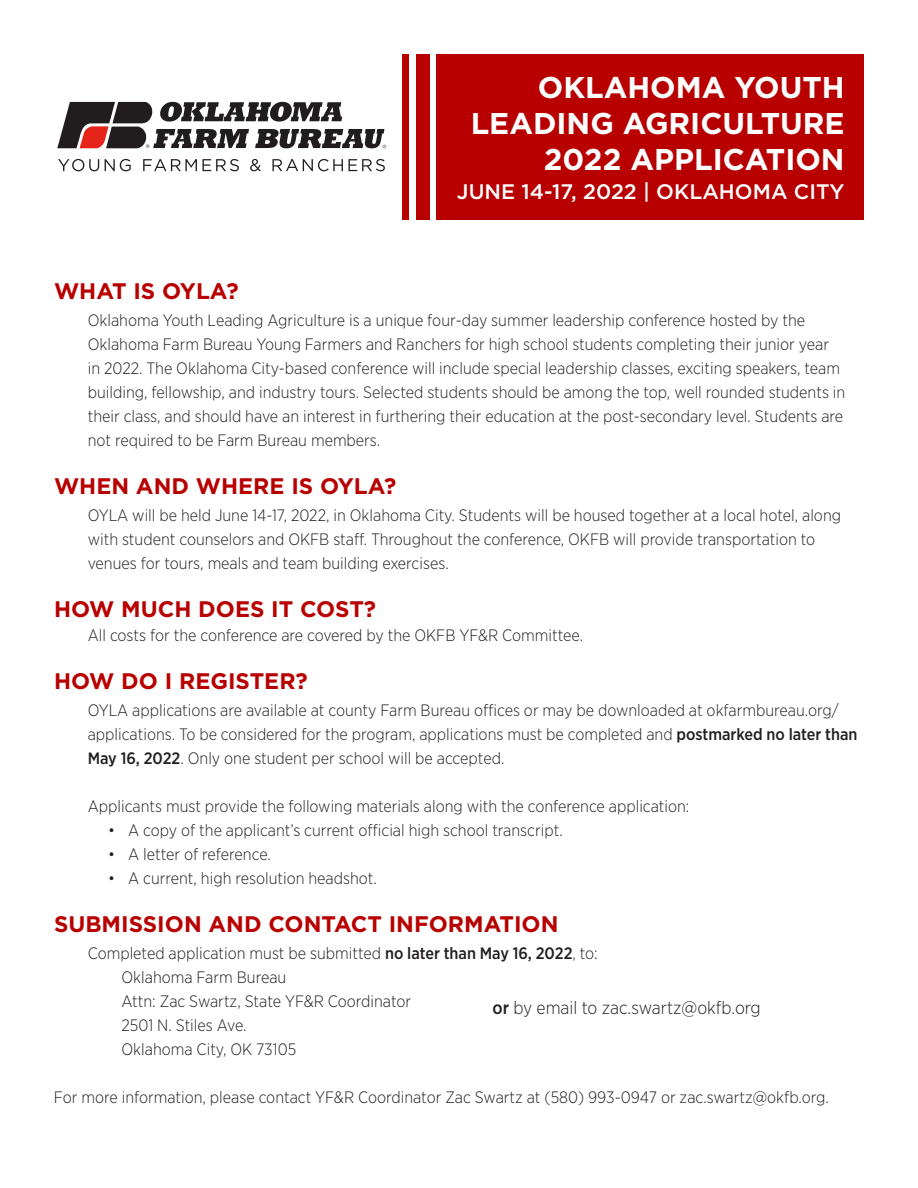
<style>
.page{position:relative;width:918px;height:1188px;background:#fff}
.page>*{position:absolute;margin:0;border:0;box-sizing:border-box;transform-origin:0 0}
.t1{font:700 30px/36px "Gotham";color:#fff;text-align:right}
.t2{font:700 22.5px "Gotham";color:#b80000}
.t3{font:500 21px "Gotham";color:#fff}
.t4{font:300 18px "Gotham Narrow";color:#231f20}
.t5{font:300 16.5px/24px "Gotham Narrow";color:#231f20}
.s1{font-weight:500}
</style>
<div class="page">
<div style="left:437px;top:54px;width:427px;height:165px;background:#b80000"></div>
<div style="left:416px;top:54px;width:13px;height:165px;background:#b80000"></div>
<div style="left:402px;top:54px;width:7px;height:165px;background:#b80000"></div>
<svg style="left:57px;top:102px;width:329px;height:46px"></svg>
<svg style="left:58px;top:159px;width:327px;height:12px"></svg>
<p class="t1" style="left:471px;top:69px;width:375px">OKLAHOMA YOUTH<br>LEADING AGRICULTURE</p>
<p class="t1" style="left:544px;top:141px;width:302px">2022 APPLICATION</p>
<p class="t3" style="left:457px;top:178px;width:389px">JUNE 14-17, 2022 | OKLAHOMA CITY</p>
<p class="t2" style="left:54px;top:276px;width:186px">WHAT IS OYLA?</p>
<p class="t5" style="left:88px;top:308px;width:759px">Oklahoma Youth Leading Agriculture is a unique four-day summer leadership conference hosted by the Oklahoma Farm Bureau Young Farmers and Ranchers for high school students completing their junior year in 2022. The Oklahoma City-based conference will include special leadership classes, exciting speakers, team building, fellowship, and industry tours. Selected students should be among the top, well rounded students in their class, and should have an interest in furthering their education at the post-secondary level. Students are not required to be Farm Bureau members.</p>
<p class="t2" style="left:54px;top:471px;width:344px">WHEN AND WHERE IS OYLA?</p>
<p class="t5" style="left:88px;top:503px;width:755px">OYLA will be held June 14-17, 2022, in Oklahoma City. Students will be housed together at a local hotel, along with student counselors and OKFB staff. Throughout the conference, OKFB will provide transportation to venues for tours, meals and team building exercises.</p>
<p class="t2" style="left:54px;top:594px;width:324px">HOW MUCH DOES IT COST?</p>
<p class="t5" style="left:88px;top:623px;width:497px">All costs for the conference are covered by the OKFB YF&amp;R Committee.</p>
<p class="t2" style="left:54px;top:666px;width:255px">HOW DO I REGISTER?</p>
<p class="t5" style="left:88px;top:698px;width:771px">OYLA applications are available at county Farm Bureau offices or may be downloaded at okfarmbureau.org/ applications. To be considered for the program, applications must be completed and <span class="s1">postmarked no later than<br>May 16, 2022</span>. Only one student per school will be accepted.</p>
<p class="t5" style="left:88px;top:794px;width:603px">Applicants must provide the following materials along with the conference application:</p>
<p class="t5" style="left:108px;top:818px;width:456px">• A copy of the applicant’s current official high school transcript.</p>
<p class="t5" style="left:108px;top:842px;width:164px">• A letter of reference.</p>
<p class="t5" style="left:108px;top:866px;width:271px">• A current, high resolution headshot.</p>
<p class="t2" style="left:54px;top:909px;width:506px">SUBMISSION AND CONTACT INFORMATION</p>
<p class="t5" style="left:88px;top:941px;width:512px">Completed application must be submitted <span class="s1">no later than May 16, 2022</span>, to:</p>
<p class="t5" style="left:121px;top:965px;width:166px">Oklahoma Farm Bureau</p>
<p class="t5" style="left:121px;top:989px;width:291px">Attn: Zac Swartz, State YF&amp;R Coordinator</p>
<p class="t5" style="left:121px;top:1013px;width:127px">2501 N. Stiles Ave.</p>
<p class="t5" style="left:121px;top:1037px;width:176px">Oklahoma City, OK 73105</p>
<p class="t5" style="left:54px;top:1085px;width:776px">For more information, please contact YF&amp;R Coordinator Zac Swartz at (580) 993-0947 or zac.swartz@okfb.org.</p>
<p class="t4" style="left:492px;top:996px;width:270px"><span class="s1">or</span> by email to zac.swartz@okfb.org</p>
</div>
